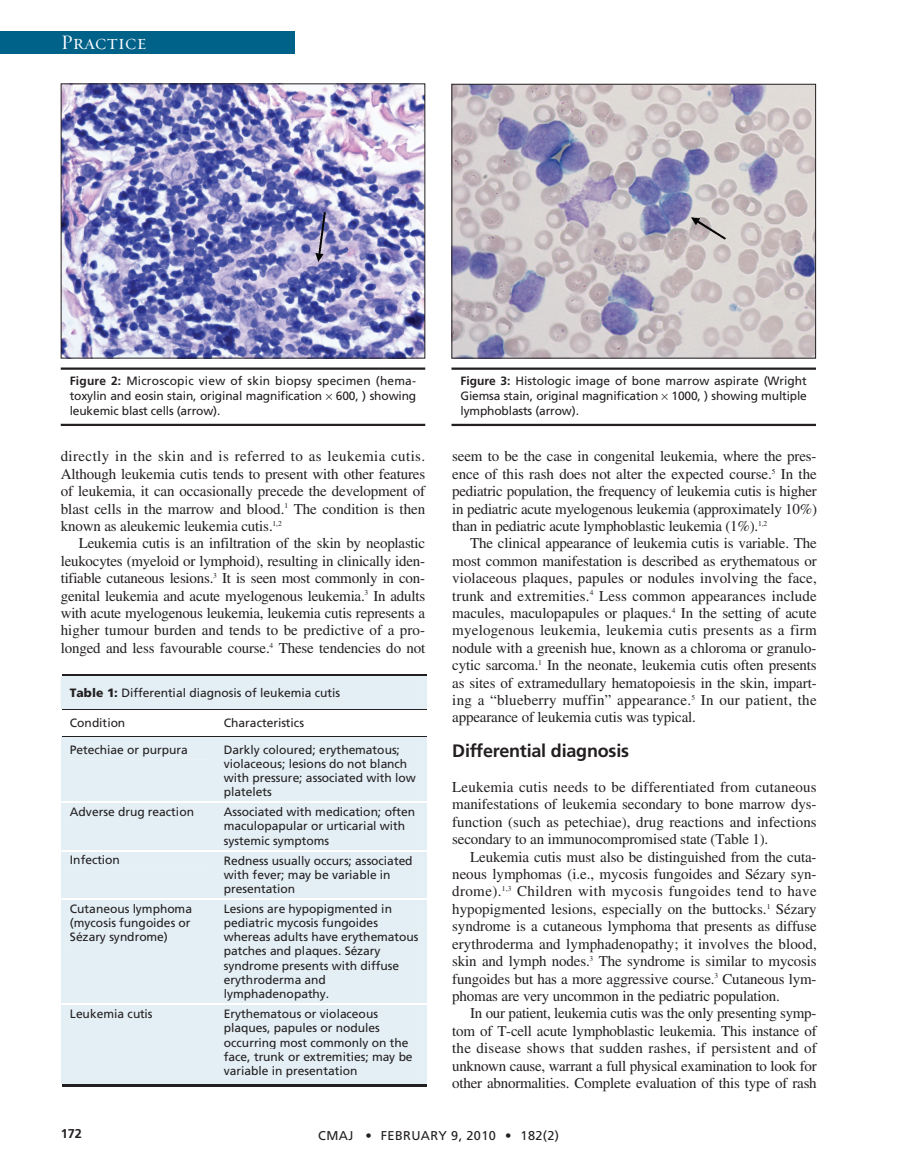
<style>
.page{position:relative;width:918px;height:1175px;background:#fff}
.page>*{position:absolute;margin:0;border:0;box-sizing:border-box;transform-origin:0 0}
.t1{font:21px "Requiem Display HTF Small Caps";letter-spacing:.005em;color:#fff}
.t2{font:700 18px "Frutiger";letter-spacing:-.01em;color:#231f20}
.t3{font:15px/17.4px "Times";letter-spacing:-.01em;color:#231f20;text-align:justify}
.t4{font:12.75px "Frutiger";letter-spacing:.025em;color:#231f20}
.t5{font:700 12.75px "Frutiger";color:#231f20}
.t6{font:12px/14.2px "Frutiger";color:#231f20}
.s1{font-weight:700}
.s2{font-weight:900}
</style>
<div class="page">
<div style="left:0;top:32px;width:295px;height:22px;background:#006189"></div>
<img style="left:63px;top:85px;width:360px;height:271px">
<hr style="left:61px;top:367px;width:364px;height:3px;background:#231f20">
<hr style="left:61px;top:424px;width:364px;height:2px;background:#231f20">
<img style="left:454px;top:86px;width:360px;height:270px">
<div style="left:452px;top:84px;width:364px;height:274px;border:1px solid #231f20"></div>
<hr style="left:452px;top:367px;width:364px;height:3px;background:#231f20">
<hr style="left:452px;top:424px;width:364px;height:2px;background:#231f20">
<svg style="left:61px;top:677px;width:366px;height:32px"></svg>
<div style="left:70px;top:676px;width:349px;height:33px;background:#e3eff5"></div>
<hr style="left:62px;top:674px;width:365px;height:2px;background:#231f20">
<hr style="left:62px;top:676px;width:365px;height:1px;background:#e3eff5">
<hr style="left:62px;top:709px;width:365px;height:1px;background:#231f20">
<div style="left:61px;top:736px;width:366px;height:348px;background:#e3eff5"></div>
<div style="left:224px;top:1004px;width:195px;height:17px;background:#e3eff5"></div>
<div style="left:224px;top:1021px;width:195px;height:14px;background:#e3eff5"></div>
<div style="left:224px;top:1035px;width:195px;height:14px;background:#e3eff5"></div>
<div style="left:224px;top:1049px;width:195px;height:15px;background:#e3eff5"></div>
<div style="left:224px;top:1064px;width:195px;height:20px;background:#e3eff5"></div>
<hr style="left:62px;top:1003px;width:365px;height:1px;background:#fff">
<hr style="left:62px;top:1084px;width:365px;height:2px;background:#231f20">
<h1 class="t1" style="left:61px;top:30px;width:87px">Practice</h1>
<p class="t6" style="left:70px;top:374px;width:348px;line-height:15px;text-align:justify"><span class="s1">Figure 2:</span> Microscopic view of skin biopsy specimen (hema&shy;toxylin and eosin stain, original magnification 600, ) showing leukemic blast cells (arrow).</p>
<p class="t6" style="left:460px;top:374px;width:348px;line-height:15px;text-align:justify"><span class="s1">Figure 3:</span> Histologic image of bone marrow aspirate (Wright Giemsa stain, original magnification 1000, ) showing multiple lymphoblasts (arrow).</p>
<p class="t3" style="left:61px;top:449px;width:366px">directly in the skin and is referred to as leukemia cutis.<br>Although leukemia cutis tends to present with other features of leukemia, it can occasionally precede the development of blast cells in the marrow and blood.<sup>1</sup> The condition is then known as aleukemic leukemia cutis.<sup>1,2</sup></p>
<p class="t3" style="left:61px;top:536px;width:366px;text-indent:18px">Leukemia cutis is an infiltration of the skin by neoplastic leukocytes (myeloid or lymphoid), resulting in clinically iden&shy;tifiable cutaneous lesions.<sup>3</sup> It is seen most commonly in con&shy;genital leukemia and acute myelogenous leukemia.<sup>3</sup> In adults with acute myelogenous leukemia, leukemia cutis represents a higher tumour burden and tends to be predictive of a pro&shy;longed and less favourable course.<sup>4</sup> These tendencies do not</p>
<p class="t6" style="left:70px;top:686px;width:272px"><span class="s2">Table 1:</span> Differential diagnosis of leukemia cutis</p>
<p class="t6" style="left:70px;top:716px;width:57px">Condition</p>
<p class="t6" style="left:224px;top:716px;width:82px">Characteristics</p>
<p class="t6" style="left:70px;top:743px;width:119px">Petechiae or purpura</p>
<p class="t6" style="left:224px;top:743px;width:194px">Darkly coloured; erythematous; violaceous; lesions do not blanch with pressure; associated with low platelets</p>
<p class="t6" style="left:70px;top:805px;width:126px">Adverse drug reaction</p>
<p class="t6" style="left:224px;top:806px;width:193px">Associated with medication; often maculopapular or urticarial with systemic symptoms</p>
<p class="t6" style="left:70px;top:854px;width:52px">Infection</p>
<p class="t6" style="left:224px;top:854px;width:190px">Redness usually occurs; associated with fever; may be variable in presentation</p>
<p class="t6" style="left:70px;top:902px;width:124px">Cutaneous lymphoma (mycosis fungoides or<br>Sézary syndrome)</p>
<p class="t6" style="left:224px;top:902px;width:196px">Lesions are hypopigmented in pediatric mycosis fungoides whereas adults have erythematous patches and plaques. Sézary syndrome presents with diffuse erythroderma and lymphadenopathy.</p>
<p class="t6" style="left:70px;top:1007px;width:84px">Leukemia cutis</p>
<p class="t6" style="left:224px;top:1007px;width:190px">Erythematous or violaceous plaques, papules or nodules occurring most commonly on the face, trunk or extremities; may be variable in presentation</p>
<p class="t3" style="left:452px;top:449px;width:366px">seem to be the case in congenital leukemia, where the pres&shy;ence of this rash does not alter the expected course.<sup>5</sup> In the pediatric population, the frequency of leukemia cutis is higher in pediatric acute myelogenous leukemia (approximately 10%) than in pediatric acute lymphoblastic leukemia (1%).<sup>1,2</sup></p>
<p class="t3" style="left:452px;top:536px;width:366px;text-indent:18px">The clinical appearance of leukemia cutis is variable. The most common manifestation is described as erythematous or violaceous plaques, papules or nodules involving the face, trunk and extremities.<sup>4</sup> Less common appearances include macules, maculopapules or plaques.<sup>4</sup> In the setting of acute myelogenous leukemia, leukemia cutis presents as a firm nodule with a greenish hue, known as a chloroma or granulo&shy;cytic sarcoma.<sup>1</sup> In the neonate, leukemia cutis often presents as sites of extramedullary hematopoiesis in the skin, impart&shy;ing a “blueberry muffin” appearance.<sup>5</sup> In our patient, the appearance of leukemia cutis was typical.</p>
<p class="t2" style="left:452px;top:743px;width:178px">Differential diagnosis</p>
<p class="t3" style="left:452px;top:779px;width:366px">Leukemia cutis needs to be differentiated from cutaneous manifestations of leukemia secondary to bone marrow dys&shy;function (such as petechiae), drug reactions and infections secondary to an immunocompromised state (Table 1).</p>
<p class="t3" style="left:452px;top:849px;width:366px;text-indent:18px">Leukemia cutis must also be distinguished from the cuta&shy;neous lymphomas (i.e., mycosis fungoides and Sézary syn&shy;drome).<sup>1,3</sup> Children with mycosis fungoides tend to have hypopigmented lesions, especially on the buttocks.<sup>1</sup> Sézary syndrome is a cutaneous lymphoma that presents as diffuse erythroderma and lymphadenopathy; it involves the blood, skin and lymph nodes.<sup>3</sup> The syndrome is similar to mycosis fungoides but has a more aggressive course.<sup>3</sup> Cutaneous lym&shy;phomas are very uncommon in the pediatric population.</p>
<p class="t3" style="left:452px;top:1006px;width:366px;text-indent:18px">In our patient, leukemia cutis was the only presenting symp&shy;tom of T-cell acute lymphoblastic leukemia. This instance of the disease shows that sudden rashes, if persistent and of unknown cause, warrant a full physical examination to look for other abnormalities. Complete evaluation of this type of rash</p>
<p class="t5" style="left:61px;top:1128px;width:23px">172</p>
<p class="t4" style="left:318px;top:1130px;width:242px">CMAJ • FEBRUARY 9, 2010 • 182(2)</p>
</div>
